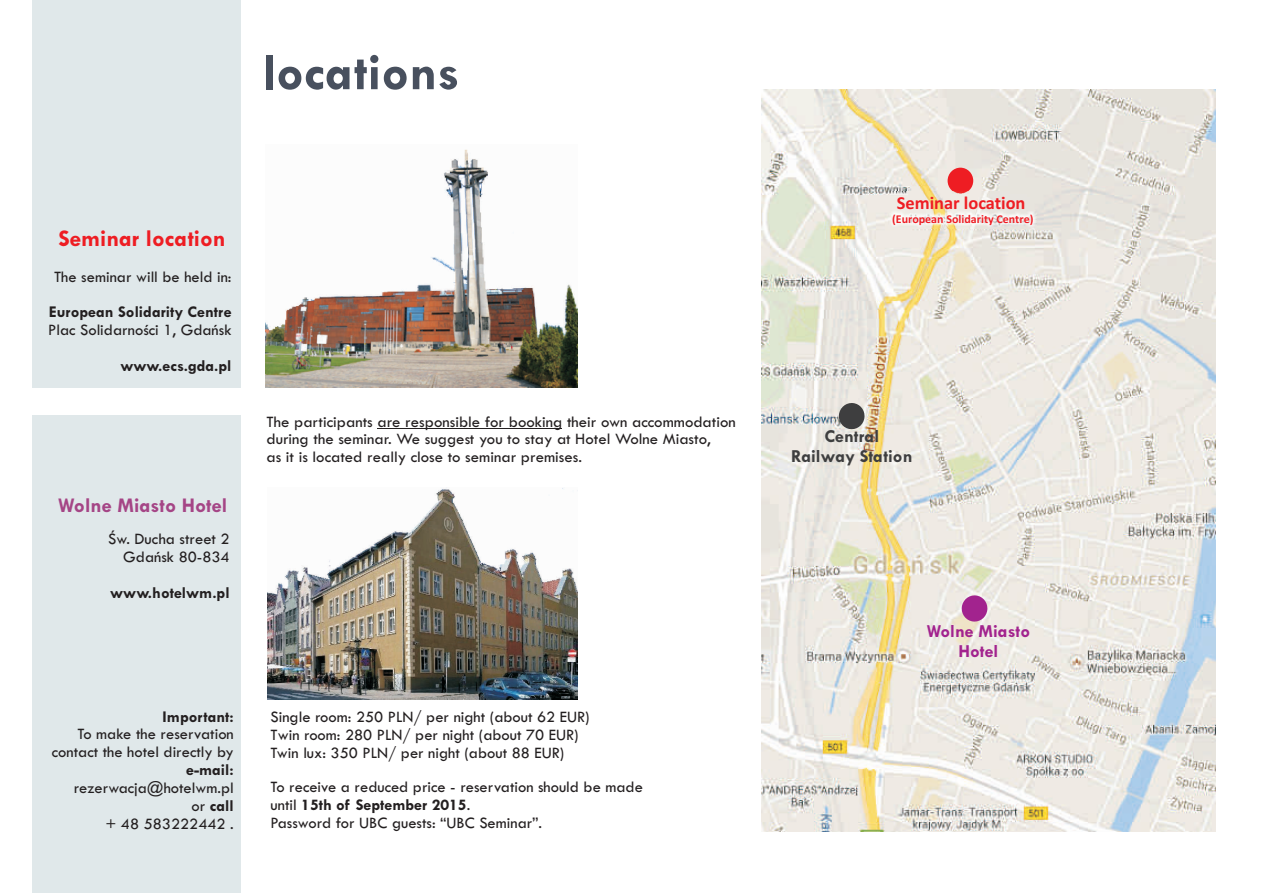
<style>
.page{position:relative;width:1263px;height:893px;background:#fff}
.page>*{position:absolute;margin:0;border:0;box-sizing:border-box;transform-origin:0 0}
.t1{font:700 52.5px "Tw Cen";color:#48505e}
.t2{font:700 24px "Tw Cen";color:#ee1d23}
.t3{font:700 21px "Tw Cen";color:#a54586}
.t4{font:700 18.45px/20.1px "Tw Cen";color:#3e3e3f;text-align:center}
.t5{font:700 18.45px/20.1px "Tw Cen";color:#a2238e;text-align:center}
.t6{font:700 18.45px "Calibri";color:#ee1d23}
.t7{font:16.5px/18px "Tw Cen";color:#231f20}
.t8{font:700 16.5px "Tw Cen";color:#231f20}
.t9{font:700 12px "Calibri";color:#ee1d23}
.s1{font-weight:700}
</style>
<div class="page">
<img style="left:266px;top:149px;width:311px;height:238px">
<img style="left:268px;top:488px;width:309px;height:212px">
<img style="left:761px;top:89px;width:454px;height:742px">
<div style="left:947px;top:168px;width:26px;height:26px;background:#ee1d23;border-radius:50%"></div>
<svg style="left:961px;top:595px;width:27px;height:27px"></svg>
<svg style="left:838px;top:402px;width:27px;height:28px"></svg>
<img style="left:891px;top:192px;width:138px;height:18px">
<hr style="left:377px;top:428px;width:185px;height:1px;background:#231f20">
<img style="left:888px;top:210px;width:149px;height:19px">
<h1 class="t1" style="left:262px;top:53px;width:199px">locations</h1>
<h2 class="t2" style="left:58px;top:230px;width:169px">Seminar location</h2>
<p class="t7" style="left:54px;top:268px;width:179px">The seminar will be held in:</p>
<p class="t8" style="left:49px;top:306px;width:184px">European Solidarity Centre</p>
<p class="t7" style="left:48px;top:322px;width:185px">Plac Solidarnoœci 1, Gdañsk</p>
<p class="t8" style="left:120px;top:360px;width:113px">www.ecs.gda.pl</p>
<p class="t3" style="left:58px;top:497px;width:171px">Wolne Miasto Hotel</p>
<p class="t7" style="left:108px;top:531px;width:123px;text-align:right">Œw. Ducha street 2<br>Gdañsk 80-834</p>
<p class="t8" style="left:110px;top:586px;width:121px">www.hotelwm.pl</p>
<p class="t7" style="left:266px;top:413px;width:471px">The participants are responsible for booking their own accommodation during the seminar. We suggest you to stay at Hotel Wolne Miasto,<br>as it is located really close to seminar premises.</p>
<p class="t8" style="left:163px;top:710px;width:73px">Important:</p>
<p class="t7" style="left:52px;top:726px;width:183px;text-align:right">To make the reservation contact the hotel directly by</p>
<p class="t8" style="left:186px;top:764px;width:49px">e-mail:</p>
<p class="t7" style="left:74px;top:780px;width:162px;text-align:right">rezerwacja@hotelwm.pl or <span class="s1">call<br></span>+ 48 583222442 .</p>
<p class="t7" style="left:271px;top:709px;width:321px">Single room: 250 PLN/ per night (about 62 EUR)<br>Twin room: 280 PLN/ per night (about 70 EUR)<br>Twin lux: 350 PLN/ per night (about 88 EUR)</p>
<p class="t7" style="left:271px;top:779px;width:374px">To receive a reduced price - reservation should be made until <span class="s1">15th of September 2015</span>.<br>Password for UBC guests: “UBC Seminar”.</p>
<p class="t6" style="left:897px;top:196px;width:130px">Seminar location</p>
<p class="t9" style="left:892px;top:214px;width:143px">(European Solidarity Centre)</p>
<p class="t4" style="left:791px;top:428px;width:123px">Central<br>Railway Station</p>
<p class="t5" style="left:927px;top:623px;width:105px">Wolne Miasto<br>Hotel</p>
</div>
